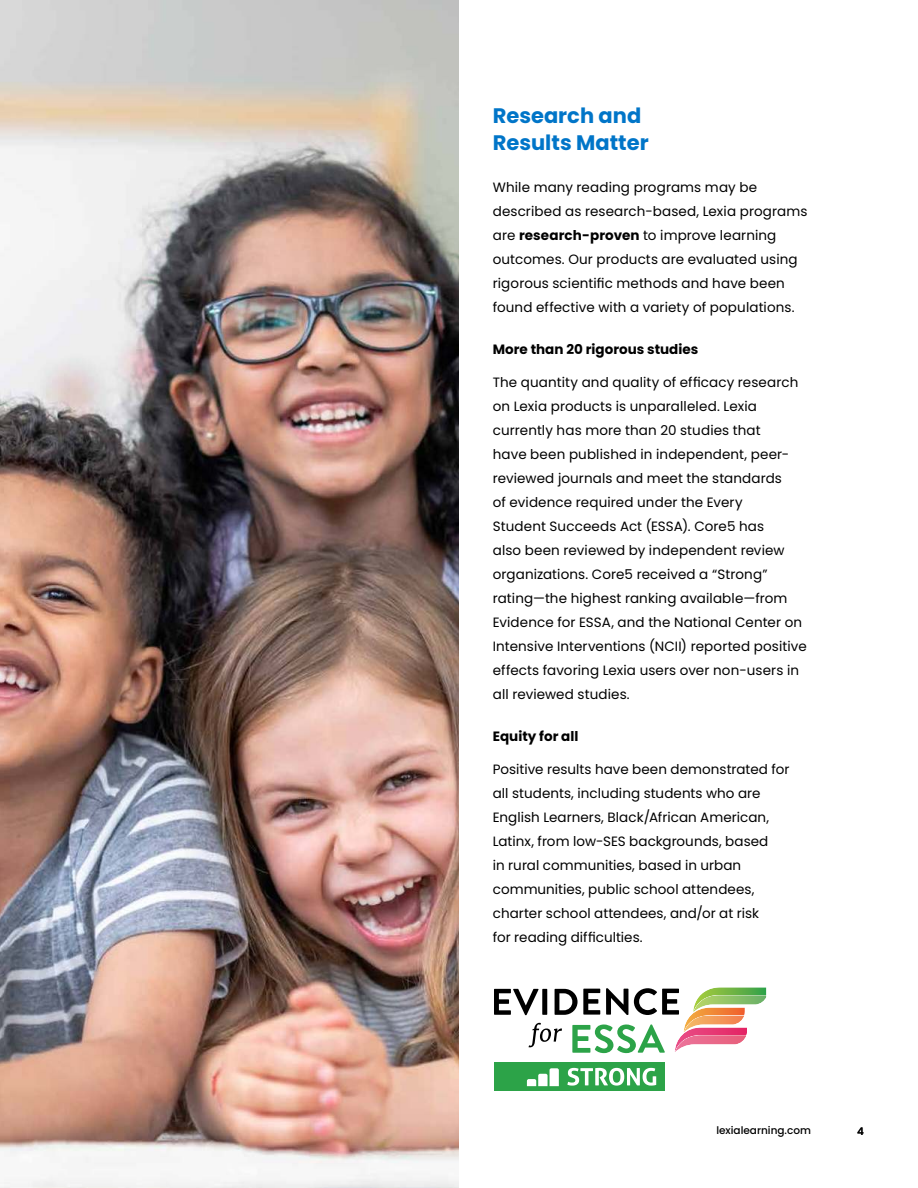
<style>
.page{position:relative;width:918px;height:1188px;background:#fff}
.page>*{position:absolute;margin:0;border:0;box-sizing:border-box;transform-origin:0 0}
.t1{font:700 21px/27px "Poppins";color:#0075c8}
.t2{font:13.5px/24px "Poppins";letter-spacing:.005em;color:#000}
.t3{font:700 13.5px "Poppins";color:#000}
.t4{font:500 10.5px "Poppins";color:#000}
.s1{font-weight:700}
</style>
<div class="page">
<img style="left:0;top:0;width:459px;height:1188px">
<svg style="left:494px;top:988px;width:272px;height:65px"></svg>
<img style="left:675px;top:1035px;width:71px;height:18px">
<div style="left:494px;top:1063px;width:171px;height:28px;background:#2ca348"></div>
<svg style="left:567px;top:1068px;width:89px;height:18px"></svg>
<svg style="left:527px;top:1068px;width:32px;height:18px"></svg>
<h1 class="t1" style="left:493px;top:102px;width:157px">Research and<br>Results Matter</h1>
<p class="t2" style="left:493px;top:175px;width:316px">While many reading programs may be described as research-based, Lexia programs are <span class="s1">research-proven</span> to improve learning outcomes. Our products are evaluated using rigorous scientific methods and have been found effective with a variety of populations.</p>
<p class="t3" style="left:493px;top:341px;width:207px">More than 20 rigorous studies</p>
<p class="t2" style="left:493px;top:370px;width:315px">The quantity and quality of efficacy research on Lexia products is unparalleled. Lexia currently has more than 20 studies that<br>have been published in independent, peer&shy;reviewed journals and meet the standards<br>of evidence required under the Every<br>Student Succeeds Act (ESSA). Core5 has<br>also been reviewed by independent review organizations. Core5 received a “Strong” rating—the highest ranking available—from Evidence for ESSA, and the National Center on Intensive Interventions (NCII) reported positive effects favoring Lexia users over non-users in all reviewed studies.</p>
<p class="t3" style="left:493px;top:728px;width:87px">Equity for all</p>
<p class="t2" style="left:493px;top:757px;width:298px">Positive results have been demonstrated for all students, including students who are English Learners, Black/African American, Latinx, from low-SES backgrounds, based<br>in rural communities, based in urban communities, public school attendees, charter school attendees, and/or at risk<br>for reading difficulties.</p>
<p class="t4" style="left:716px;top:1126px;width:96px">lexialearning.com</p>
<p class="t4" style="left:857px;top:1127px;width:8px">4</p>
</div>
